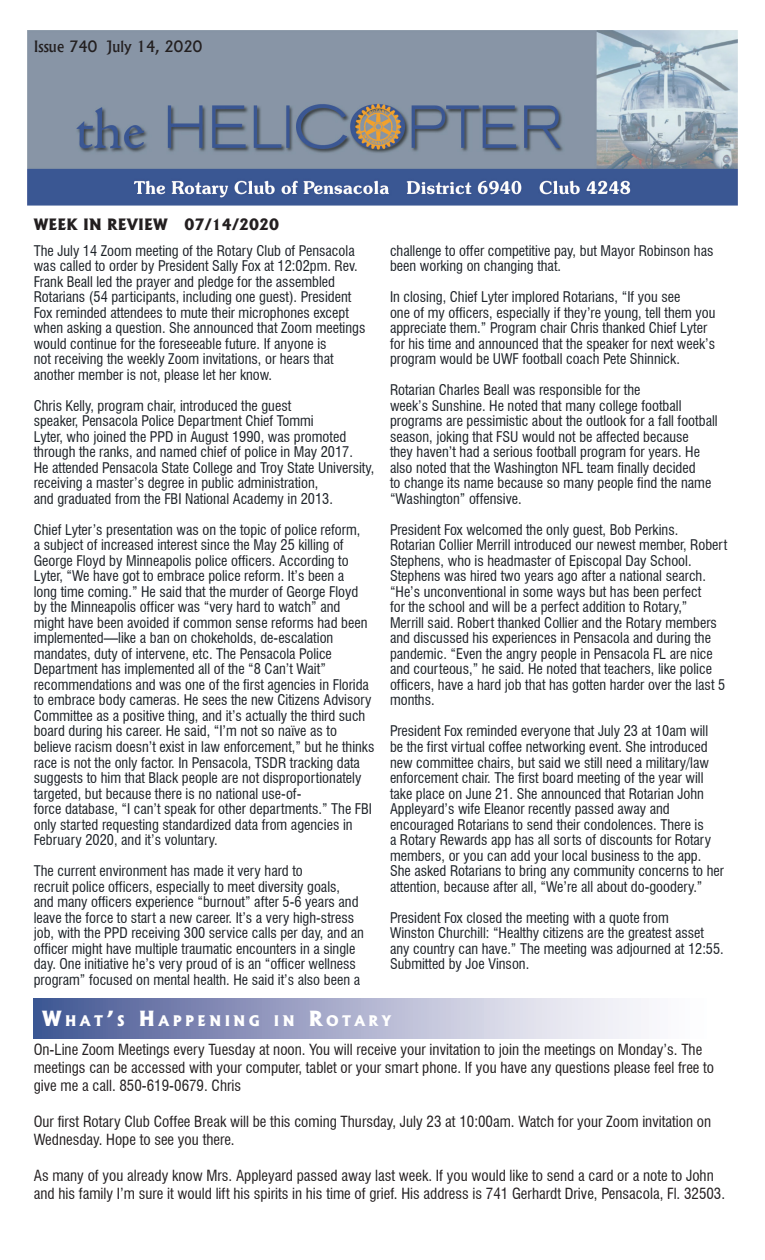
<style>
.page{position:relative;width:765px;height:1260px;background:#fff}
.page>*{position:absolute;margin:0;border:0;box-sizing:border-box;transform-origin:0 0}
.t1{font:condensed 15px/18px "Swiss 721 BT";color:#231f20}
.t2{font:800 15px "Albertus";color:#231f20}
.t3{font:500 15px "Albertus";color:#231f20}
.t4{font:condensed 14.38px/15.5px "Swiss 721 BT";color:#1d2228}
.t5{font:800 14px "Albertus";letter-spacing:.245em;color:#fff}
.s1{font-size:20px}
</style>
<div class="page">
<img style="left:28px;top:30px;width:709px;height:176px">
<div style="left:34px;top:998px;width:700px;height:41px;background:linear-gradient(to right,#4c5b97,#fff)"></div>
<p class="t3" style="left:34px;top:37px;width:170px">Issue 740 July 14, 2020</p>
<p class="t2" style="left:34px;top:215px;width:247px">WEEK IN REVIEW 07/14/2020</p>
<p class="t4" style="left:34px;top:243px;width:333px">The July 14 Zoom meeting of the Rotary Club of Pensacola was called to order by President Sally Fox at 12:02pm. Rev.<br>Frank Beall led the prayer and pledge for the assembled Rotarians (54 participants, including one guest). President Fox reminded attendees to mute their microphones except when asking a question. She announced that Zoom meetings would continue for the foreseeable future. If anyone is<br>not receiving the weekly Zoom invitations, or hears that another member is not, please let her know.</p>
<p class="t4" style="left:34px;top:398px;width:342px">Chris Kelly, program chair, introduced the guest<br>speaker, Pensacola Police Department Chief Tommi<br>Lyter, who joined the PPD in August 1990, was promoted through the ranks, and named chief of police in May 2017.<br>He attended Pensacola State College and Troy State University, receiving a master’s degree in public administration,<br>and graduated from the FBI National Academy in 2013.</p>
<p class="t4" style="left:34px;top:522px;width:342px">Chief Lyter’s presentation was on the topic of police reform,<br>a subject of increased interest since the May 25 killing of George Floyd by Minneapolis police officers. According to Lyter, “We have got to embrace police reform. It’s been a<br>long time coming.” He said that the murder of George Floyd by the Minneapolis officer was “very hard to watch” and might have been avoided if common sense reforms had been implemented—like a ban on chokeholds, de-escalation mandates, duty of intervene, etc. The Pensacola Police Department has implemented all of the “8 Can’t Wait” recommendations and was one of the first agencies in Florida to embrace body cameras. He sees the new Citizens Advisory Committee as a positive thing, and it’s actually the third such board during his career. He said, “I’m not so naïve as to believe racism doesn’t exist in law enforcement,” but he thinks race is not the only factor. In Pensacola, TSDR tracking data suggests to him that Black people are not disproportionately targeted, but because there is no national use-of-<br>force database, “I can’t speak for other departments.” The FBI only started requesting standardized data from agencies in February 2020, and it’s voluntary.</p>
<p class="t4" style="left:34px;top:863px;width:332px">The current environment has made it very hard to<br>recruit police officers, especially to meet diversity goals,<br>and many officers experience “burnout” after 5-6 years and leave the force to start a new career. It’s a very high-stress job, with the PPD receiving 300 service calls per day, and an officer might have multiple traumatic encounters in a single day. One initiative he’s very proud of is an “officer wellness program” focused on mental health. He said it’s also been a</p>
<p class="t4" style="left:390px;top:243px;width:325px">challenge to offer competitive pay, but Mayor Robinson has been working on changing that.</p>
<p class="t4" style="left:390px;top:289px;width:327px">In closing, Chief Lyter implored Rotarians, “If you see<br>one of my officers, especially if they’re young, tell them you appreciate them.” Program chair Chris thanked Chief Lyter for his time and announced that the speaker for next week’s program would be UWF football coach Pete Shinnick.</p>
<p class="t4" style="left:390px;top:382px;width:329px">Rotarian Charles Beall was responsible for the<br>week’s Sunshine. He noted that many college football programs are pessimistic about the outlook for a fall football season, joking that FSU would not be affected because<br>they haven’t had a serious football program for years. He also noted that the Washington NFL team finally decided<br>to change its name because so many people find the name “Washington” offensive.</p>
<p class="t4" style="left:390px;top:522px;width:339px">President Fox welcomed the only guest, Bob Perkins.<br>Rotarian Collier Merrill introduced our newest member, Robert Stephens, who is headmaster of Episcopal Day School.<br>Stephens was hired two years ago after a national search. “He’s unconventional in some ways but has been perfect<br>for the school and will be a perfect addition to Rotary,”<br>Merrill said. Robert thanked Collier and the Rotary members and discussed his experiences in Pensacola and during the pandemic. “Even the angry people in Pensacola FL are nice and courteous,” he said. He noted that teachers, like police officers, have a hard job that has gotten harder over the last 5 months.</p>
<p class="t4" style="left:390px;top:723px;width:336px">President Fox reminded everyone that July 23 at 10am will be the first virtual coffee networking event. She introduced new committee chairs, but said we still need a military/law enforcement chair. The first board meeting of the year will take place on June 21. She announced that Rotarian John Appleyard’s wife Eleanor recently passed away and encouraged Rotarians to send their condolences. There is<br>a Rotary Rewards app has all sorts of discounts for Rotary members, or you can add your local business to the app.<br>She asked Rotarians to bring any community concerns to her attention, because after all, “We’re all about do-goodery.”</p>
<p class="t4" style="left:390px;top:910px;width:335px">President Fox closed the meeting with a quote from<br>Winston Churchill: “Healthy citizens are the greatest asset any country can have.” The meeting was adjourned at 12:55.<br>Submitted by Joe Vinson.</p>
<p class="t5" style="left:42px;top:1012px;width:350px"><span class="s1">W</span>HAT<span class="s1">’</span>S <span class="s1">H</span> APPENING IN <span class="s1">R</span>OTARY</p>
<p class="t1" style="left:34px;top:1041px;width:682px">On-Line Zoom Meetings every Tuesday at noon. You will receive your invitation to join the meetings on Monday’s. The meetings can be accessed with your computer, tablet or your smart phone. If you have any questions please feel free to give me a call. 850-619-0679. Chris</p>
<p class="t1" style="left:34px;top:1113px;width:679px">Our first Rotary Club Coffee Break will be this coming Thursday, July 23 at 10:00am. Watch for your Zoom invitation on<br>Wednesday. Hope to see you there.</p>
<p class="t1" style="left:34px;top:1167px;width:693px">As many of you already know Mrs. Appleyard passed away last week. If you would like to send a card or a note to John and his family I’m sure it would lift his spirits in his time of grief. His address is 741 Gerhardt Drive, Pensacola, Fl. 32503.</p>
</div>
